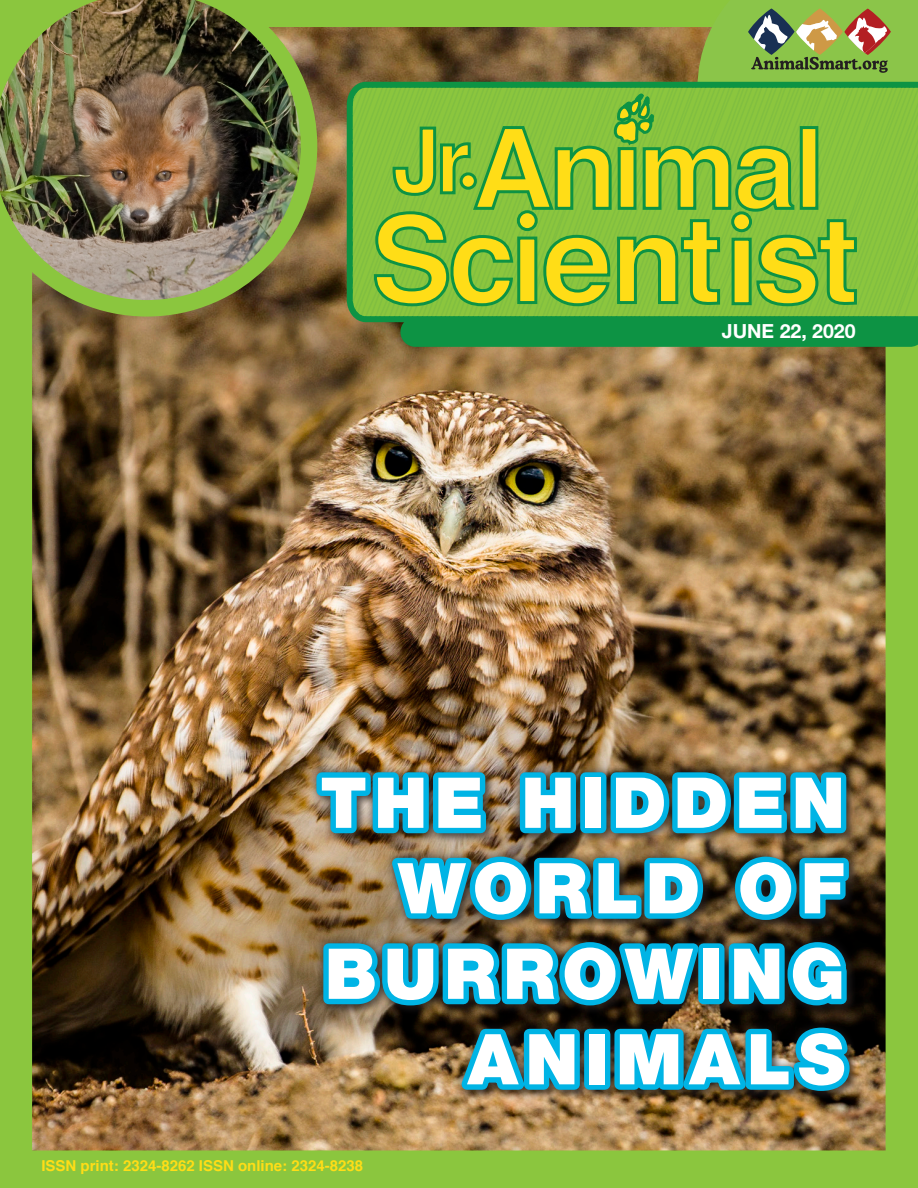
<style>
.page{position:relative;width:918px;height:1188px;background:#fff}
.page>*{position:absolute;margin:0;border:0;box-sizing:border-box;transform-origin:0 0}
.t1{font:900 70.2px/85.5px "Helvetica Neue LT Std";letter-spacing:.1em;color:#fff;text-align:right}
.t2{font:700 19.5px "Helvetica Neue LT Std";color:#fff}
.t3{font:700 15px "Helvetica";color:#ffdd17}
</style>
<div class="page">
<img style="left:0;top:0;width:918px;height:1188px">
<svg style="left:347px;top:0;width:571px;height:347px;background:#81b13a"></svg>
<img style="left:0;top:0;width:317px;height:317px">
<div style="left:306px;top:762px;width:553px;height:339px;background:#231f20;opacity:.75"></div>
<img style="left:311px;top:767px;width:180px;height:72px">
<svg style="left:514px;top:767px;width:67px;height:72px;background:#21849b"></svg>
<div style="left:580px;top:772px;width:26px;height:61px;border:11px solid #00b4e5"></div>
<svg style="left:605px;top:767px;width:247px;height:72px;background:#1f889f"></svg>
<svg style="left:383px;top:850px;width:326px;height:75px;background:#2c8697"></svg>
<svg style="left:730px;top:851px;width:124px;height:74px;background:#1c7384"></svg>
<svg style="left:318px;top:935px;width:388px;height:76px;background:#1b8097"></svg>
<div style="left:698px;top:943px;width:27px;height:61px;border:11px solid #00b4e5"></div>
<svg style="left:723px;top:937px;width:131px;height:74px;background:#0c748e"></svg>
<svg style="left:453px;top:1023px;width:132px;height:75px;background:#287d8d"></svg>
<div style="left:584px;top:1029px;width:26px;height:61px;border:11px solid #00b4e5"></div>
<img style="left:609px;top:1022px;width:246px;height:76px">
<p class="t2" style="left:722px;top:319px;width:135px">JUNE 22, 2020</p>
<p class="t1" style="left:320px;top:760px;width:526px">THE HIDDEN<br>WORLD OF<br>BURROWING<br>ANIMALS</p>
<p class="t3" style="left:41px;top:1154px;width:323px">ISSN print: 2324-8262 ISSN online: 2324-8238</p>
</div>
